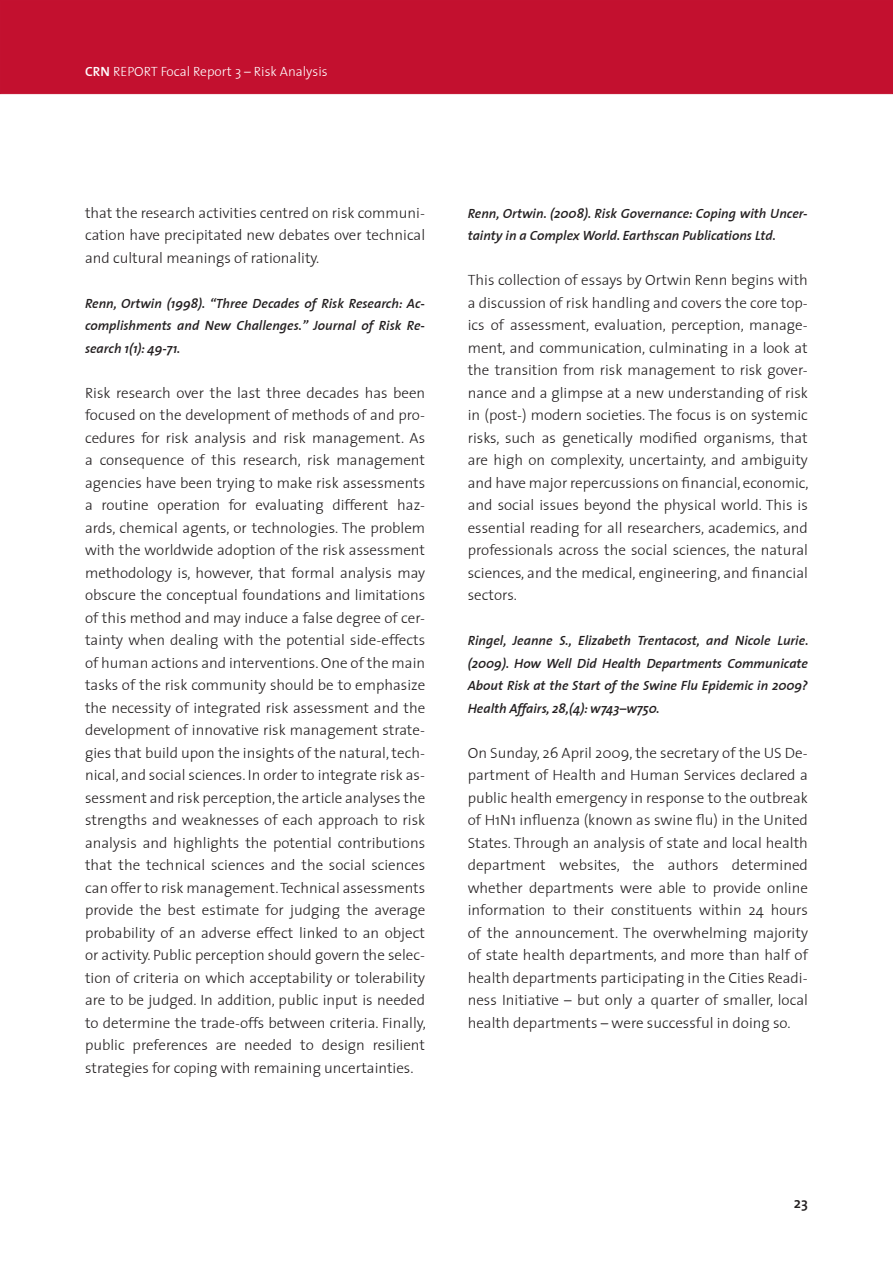
<style>
.page{position:relative;width:893px;height:1263px;background:#fff}
.page>*{position:absolute;margin:0;border:0;box-sizing:border-box;transform-origin:0 0}
._2_Fliesstext{font:300 15px/22.5px "ETH";color:#231f20;text-align:justify}
.t1{font:600 15px "ETH";color:#231f20}
.Bibliograph__Angaben{font:italic 600 13.5px/22.5px "ETH";color:#231f20;text-align:justify}
.t2{font:300 13.5px "ETH";color:#fff}
.s1{font-weight:600}
</style>
<div class="page">
<div style="left:0;top:0;width:893px;height:94px;background:#c3102f"></div>
<p class="t2" style="left:85px;top:60px;width:244px"><span class="s1">CRN</span> REPORT Focal Report 3 – Risk Analysis</p>
<p class="_2_Fliesstext" style="left:85px;top:201px;width:342px">that the research activities centred on risk communi&shy;cation have precipitated new debates over technical and cultural meanings of rationality.</p>
<p class="Bibliograph__Angaben" style="left:85px;top:291px;width:342px">Renn, Ortwin (1998). “Three Decades of Risk Research: Ac&shy;complishments and New Challenges.” Journal of Risk Re&shy;search 1(1): 49-71.</p>
<p class="_2_Fliesstext" style="left:85px;top:381px;width:342px">Risk research over the last three decades has been focused on the development of methods of and pro&shy;cedures for risk analysis and risk management. As a consequence of this research, risk management agencies have been trying to make risk assessments a routine operation for evaluating different haz&shy;ards, chemical agents, or technologies. The problem with the worldwide adoption of the risk assessment methodology is, however, that formal analysis may obscure the conceptual foundations and limitations of this method and may induce a false degree of cer&shy;tainty when dealing with the potential side-effects of human actions and interventions. One of the main tasks of the risk community should be to emphasize the necessity of integrated risk assessment and the development of innovative risk management strate&shy;gies that build upon the insights of the natural, tech&shy;nical, and social sciences. In order to integrate risk as&shy;sessment and risk perception,the article analyses the strengths and weaknesses of each approach to risk analysis and highlights the potential contributions that the technical sciences and the social sciences can offer to risk management.Technical assessments provide the best estimate for judging the average probability of an adverse effect linked to an object or activity. Public perception should govern the selec&shy;tion of criteria on which acceptability or tolerability are to be judged. In addition, public input is needed to determine the trade-offs between criteria. Finally, public preferences are needed to design resilient strategies for coping with remaining uncertainties.</p>
<p class="Bibliograph__Angaben" style="left:468px;top:201px;width:342px">Renn, Ortwin. (2008). Risk Governance: Coping with Uncer&shy;tainty in a Complex World. Earthscan Publications Ltd.</p>
<p class="_2_Fliesstext" style="left:468px;top:268px;width:342px">This collection of essays by Ortwin Renn begins with a discussion of risk handling and covers the core top&shy;ics of assessment, evaluation, perception, manage&shy;ment, and communication, culminating in a look at the transition from risk management to risk gover&shy;nance and a glimpse at a new understanding of risk in (post-) modern societies. The focus is on systemic risks, such as genetically modified organisms, that are high on complexity, uncertainty, and ambiguity and have major repercussions on financial, economic, and social issues beyond the physical world. This is essential reading for all researchers, academics, and professionals across the social sciences, the natural sciences, and the medical, engineering, and financial sectors.</p>
<p class="Bibliograph__Angaben" style="left:468px;top:629px;width:342px">Ringel, Jeanne S., Elizabeth Trentacost, and Nicole Lurie. (2009). How Well Did Health Departments Communicate About Risk at the Start of the Swine Flu Epidemic in 2009?<br>Health Affairs, 28,(4): w743–w750.</p>
<p class="_2_Fliesstext" style="left:468px;top:741px;width:342px">On Sunday, 26 April 2009, the secretary of the US De&shy;partment of Health and Human Services declared a public health emergency in response to the outbreak of H1N1 influenza (known as swine flu) in the United States. Through an analysis of state and local health department websites, the authors determined whether departments were able to provide online information to their constituents within 24 hours of the announcement. The overwhelming majority of state health departments, and more than half of health departments participating in the Cities Readi&shy;ness Initiative – but only a quarter of smaller, local health departments – were successful in doing so.</p>
<p class="t1" style="left:794px;top:1190px;width:16px">23</p>
</div>
